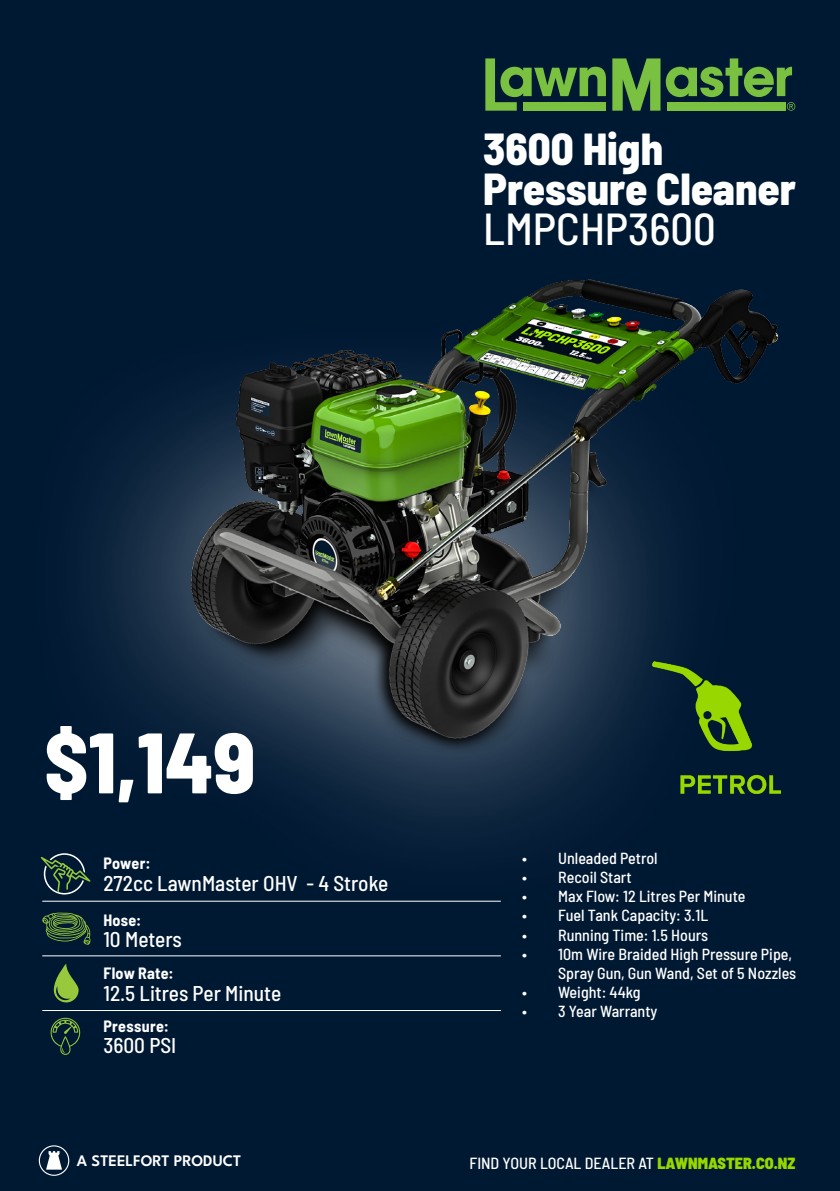
<style>
.page{position:relative;width:840px;height:1191px;background:#fff}
.page>*{position:absolute;margin:0;border:0;box-sizing:border-box;transform-origin:0 0}
.t1{font:800 semi-condensed 85.6px "Barlow";color:#fff}
.t2{font:800 semi-condensed 44.8px/40px "Barlow";color:#fff}
.t3{font:500 semi-condensed 21.4px "Barlow";color:#fff}
.t4{font:500 semi-condensed 16px/19.2px "Barlow";color:#fff;text-align:right}
.t5{font:700 semi-condensed 16px "Barlow";letter-spacing:.02em;color:#fff}
.t6{font:600 16px "League Spartan";color:#fff}
.s1{font-weight:500}
.s2{font-weight:900;color:#97d700}
</style>
<div class="page">
<div style="left:0;top:0;width:839px;height:1191px;background:#001933"></div>
<hr style="left:42px;top:955px;width:458px;height:1px;background:#fff">
<hr style="left:42px;top:1010px;width:458px;height:1px;background:#fff">
<svg style="left:42px;top:912px;width:48px;height:32px"></svg>
<svg style="left:51px;top:1017px;width:29px;height:37px"></svg>
<svg style="left:485px;top:58px;width:120px;height:53px"></svg>
<svg style="left:612px;top:58px;width:182px;height:53px"></svg>
<svg style="left:39px;top:1145px;width:30px;height:30px"></svg>
<svg style="left:54px;top:963px;width:25px;height:39px"></svg>
<div style="left:23px;top:322px;width:732px;height:587px;background:#fff;opacity:.75"></div>
<img style="left:23px;top:279px;width:758px;height:518px">
<p class="t2" style="left:483px;top:126px;width:314px">3600 High<br>Pressure Cleaner<br><span class="s1">LMPCHP3600</span></p>
<p class="t1" style="left:44px;top:700px;width:212px">$1,149</p>
<p class="t5" style="left:103px;top:852px;width:49px">Power:</p>
<p class="t3" style="left:103px;top:867px;width:286px">272cc LawnMaster OHV - 4 Stroke</p>
<p class="t5" style="left:103px;top:908px;width:40px">Hose:</p>
<p class="t3" style="left:103px;top:924px;width:80px">10 Meters</p>
<p class="t5" style="left:103px;top:961px;width:72px">Flow Rate:</p>
<p class="t3" style="left:103px;top:977px;width:179px">12.5 Litres Per Minute</p>
<p class="t5" style="left:103px;top:1014px;width:67px">Pressure:</p>
<p class="t3" style="left:103px;top:1030px;width:74px">3600 PSI</p>
<p class="t4" style="left:522px;top:847px;width:137px">• Unleaded Petrol</p>
<p class="t4" style="left:522px;top:866px;width:111px">• Recoil Start</p>
<p class="t4" style="left:522px;top:885px;width:224px">• Max Flow: 12 Litres Per Minute</p>
<p class="t4" style="left:522px;top:905px;width:187px">• Fuel Tank Capacity: 3.1L</p>
<p class="t4" style="left:522px;top:924px;width:187px">• Running Time: 1.5 Hours</p>
<p class="t4" style="left:522px;top:943px;width:275px">• 10m Wire Braided High Pressure Pipe,<br>Spray Gun, Gun Wand, Set of 5 Nozzles</p>
<p class="t4" style="left:522px;top:981px;width:120px">• Weight: 44kg</p>
<p class="t4" style="left:522px;top:1001px;width:137px">• 3 Year Warranty</p>
<p class="t6" style="left:77px;top:1149px;width:166px">A STEELFORT PRODUCT</p>
<p class="t4" style="left:469px;top:1152px;width:327px">FIND YOUR LOCAL DEALER AT <span class="s2">LAWNMASTER.CO.NZ</span></p>
</div>
